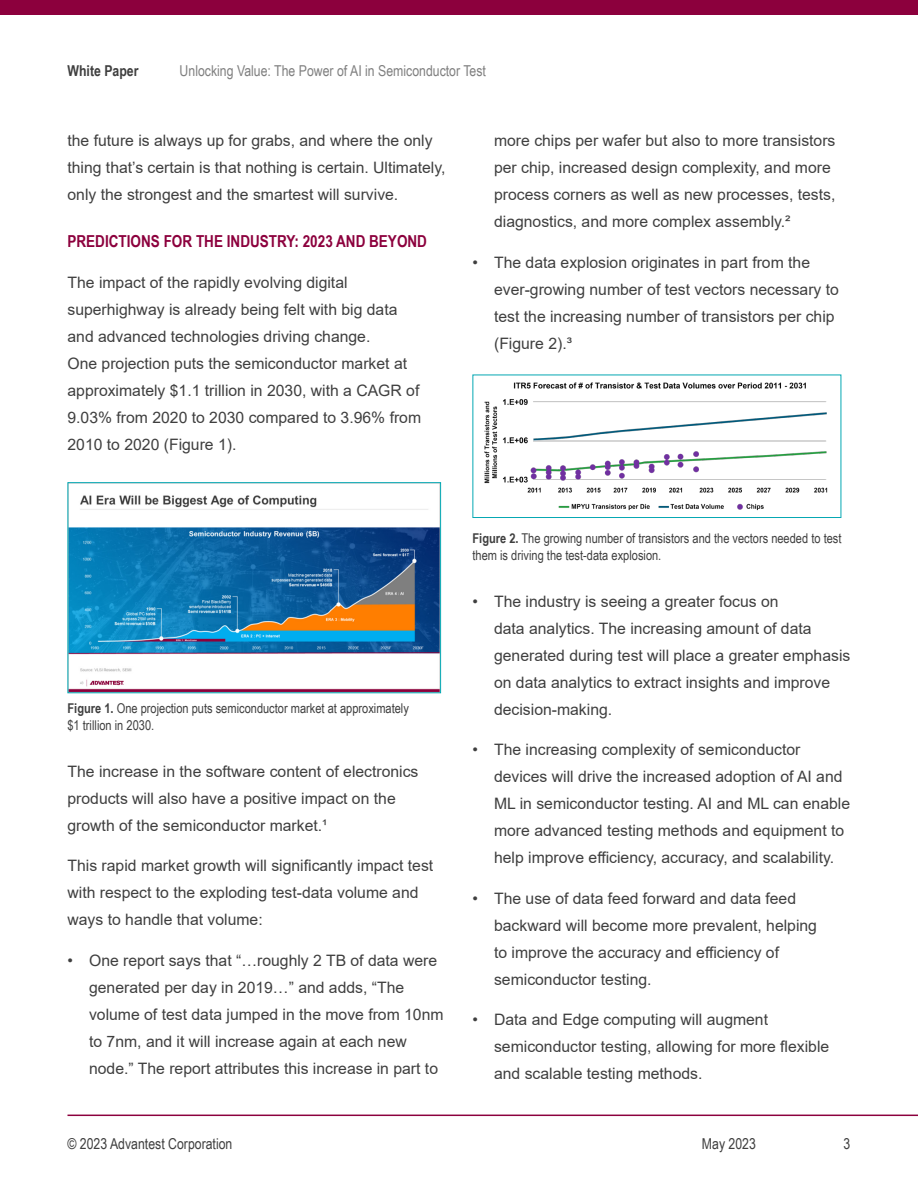
<style>
.page{position:relative;width:918px;height:1188px;background:#fff}
.page>*{position:absolute;margin:0;border:0;box-sizing:border-box;transform-origin:0 0}
.t1{font:700 16.5px "Arial Narrow";color:#8c003d}
.Paragraph_Style_1{font:15.75px/27px "Arial";color:#3f3f3f}
.t2{font:15px "Arial Narrow";color:#7f7f7f}
.t3{font:15px "Arial Narrow";color:#3f3f3f}
.t4{font:700 15px "Arial Narrow";color:#3f3f3f}
.Figure_label{font:13.5px/16.2px "Arial Narrow";color:#3f3f3f}
.s1{font-weight:700}
</style>
<div class="page">
<div style="left:0;top:0;width:918px;height:15px;background:#8c003d"></div>
<hr style="left:68px;top:1115px;width:850px;height:1px;background:#8c003d">
<img style="left:70px;top:495px;width:369px;height:196px">
<div style="left:68px;top:482px;width:373px;height:211px;border:1px solid #05a8b3"></div>
<img style="left:484px;top:382px;width:344px;height:129px">
<div style="left:472px;top:375px;width:369px;height:143px;border:1px solid #05a8b3"></div>
<p class="t4" style="left:68px;top:59px;width:73px">White Paper</p>
<p class="t2" style="left:180px;top:60px;width:308px">Unlocking Value: The Power of AI in Semiconductor Test</p>
<p class="Paragraph_Style_1" style="left:68px;top:127px;width:380px">the future is always up for grabs, and where the only thing that’s certain is that nothing is certain. Ultimately, only the strongest and the smartest will survive.</p>
<p class="t1" style="left:68px;top:229px;width:361px">PREDICTIONS FOR THE INDUSTRY: 2023 AND BEYOND</p>
<p class="Paragraph_Style_1" style="left:68px;top:269px;width:355px">The impact of the rapidly evolving digital superhighway is already being felt with big data and advanced technologies driving change.<br>One projection puts the semiconductor market at approximately $1.1 trillion in 2030, with a CAGR of 9.03% from 2020 to 2030 compared to 3.96% from 2010 to 2020 (Figure 1).</p>
<p class="Paragraph_Style_1" style="left:494px;top:127px;width:343px">more chips per wafer but also to more transistors per chip, increased design complexity, and more process corners as well as new processes, tests, diagnostics, and more complex assembly.²</p>
<p class="Paragraph_Style_1" style="left:494px;top:249px;width:346px;text-indent:-22px">• The data explosion originates in part from the ever-growing number of test vectors necessary to test the increasing number of transistors per chip (Figure 2).³</p>
<p class="Figure_label" style="left:68px;top:700px;width:343px"><span class="s1">Figure 1.</span> One projection puts semiconductor market at approximately $1 trillion in 2030.</p>
<p class="Paragraph_Style_1" style="left:68px;top:758px;width:353px">The increase in the software content of electronics products will also have a positive impact on the growth of the semiconductor market.¹</p>
<p class="Paragraph_Style_1" style="left:68px;top:852px;width:367px">This rapid market growth will significantly impact test with respect to the exploding test-data volume and ways to handle that volume:</p>
<p class="Paragraph_Style_1" style="left:89px;top:947px;width:356px;text-indent:-22px">• One report says that “…roughly 2 TB of data were generated per day in 2019…” and adds, “The volume of test data jumped in the move from 10nm to 7nm, and it will increase again at each new node.” The report attributes this increase in part to</p>
<p class="Figure_label" style="left:472px;top:530px;width:371px"><span class="s1">Figure 2.</span> The growing number of transistors and the vectors needed to test them is driving the test-data explosion.</p>
<p class="Paragraph_Style_1" style="left:494px;top:588px;width:358px;text-indent:-22px">• The industry is seeing a greater focus on<br>data analytics. The increasing amount of data generated during test will place a greater emphasis on data analytics to extract insights and improve decision-making.</p>
<p class="Paragraph_Style_1" style="left:494px;top:736px;width:358px;text-indent:-22px">• The increasing complexity of semiconductor devices will drive the increased adoption of AI and ML in semiconductor testing. AI and ML can enable more advanced testing methods and equipment to help improve efficiency, accuracy, and scalability.</p>
<p class="Paragraph_Style_1" style="left:494px;top:885px;width:324px;text-indent:-22px">• The use of data feed forward and data feed backward will become more prevalent, helping to improve the accuracy and efficiency of semiconductor testing.</p>
<p class="Paragraph_Style_1" style="left:494px;top:1006px;width:337px;text-indent:-22px">• Data and Edge computing will augment semiconductor testing, allowing for more flexible and scalable testing methods.</p>
<p class="t3" style="left:68px;top:1133px;width:166px">© 2023 Advantest Corporation</p>
<p class="t3" style="left:702px;top:1133px;width:56px">May 2023</p>
<p class="t3" style="left:844px;top:1133px;width:8px">3</p>
</div>
